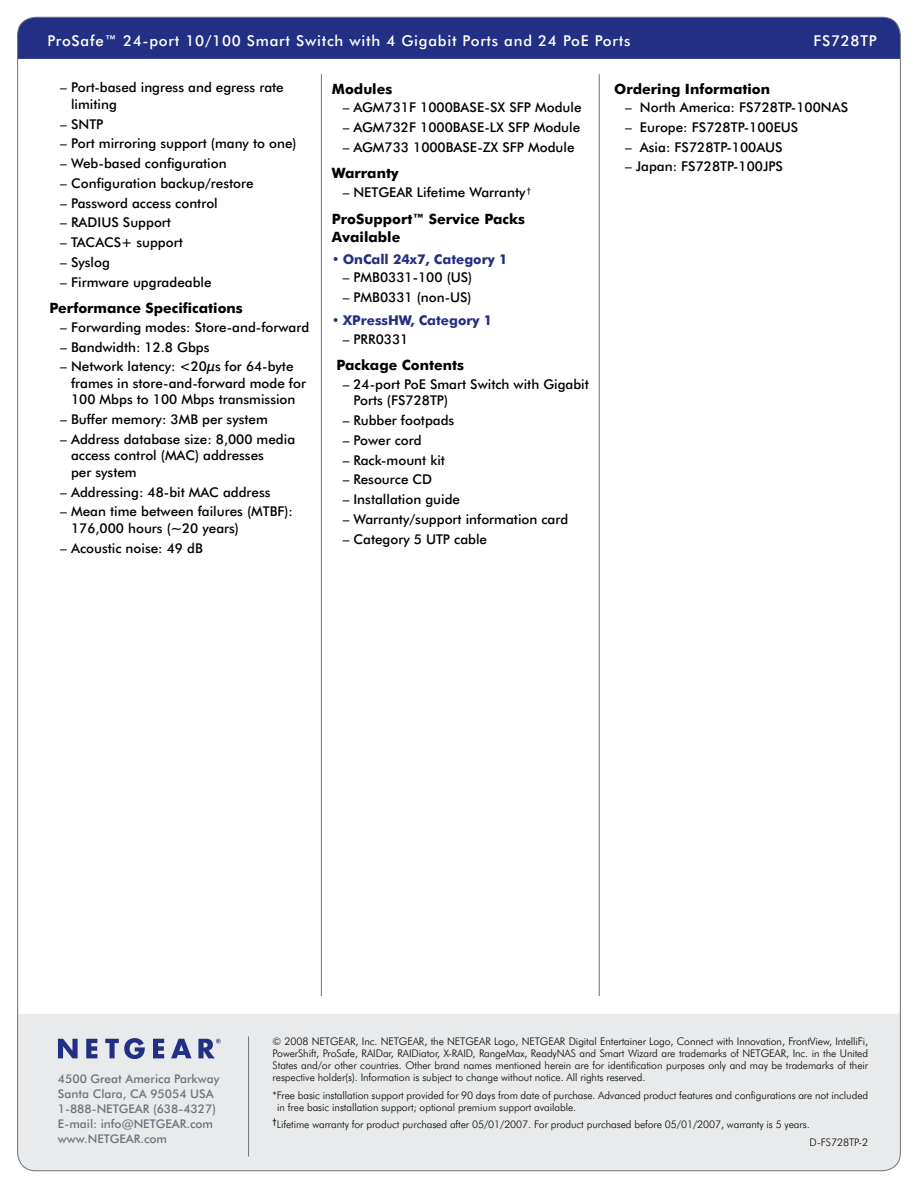
<style>
.page{position:relative;width:918px;height:1188px;background:#fff}
.page>*{position:absolute;margin:0;border:0;box-sizing:border-box;transform-origin:0 0}
.t1{font:500 15px "Futura BT";letter-spacing:.05em;color:#fff}
.t2{font:700 14.25px/18px "Futura BT";color:#000}
.t3{font:500 13.5px/16.5px "Futura BT";color:#000}
.t4{font:700 13.5px "Futura BT";color:#232f84}
.t5{font:500 12px/15px "Futura BT";color:#6b747c}
.t6{font:300 10.5px/12px "Futura BT";letter-spacing:-.005em;color:#000}
</style>
<div class="page">
<div style="left:18px;top:1014px;width:883px;height:157px;background:#e9eaeb"></div>
<svg style="left:58px;top:1039px;width:20px;height:19px"></svg>
<svg style="left:86px;top:1039px;width:11px;height:19px"></svg>
<svg style="left:105px;top:1038px;width:40px;height:21px"></svg>
<svg style="left:153px;top:1039px;width:11px;height:19px"></svg>
<svg style="left:171px;top:1039px;width:21px;height:19px"></svg>
<svg style="left:198px;top:1039px;width:23px;height:19px"></svg>
<div style="left:17px;top:17px;width:883px;height:42px;background:#232f84"></div>
<hr style="left:248px;top:1036px;width:1px;height:121px;background:#6b747c">
<hr style="left:321px;top:74px;width:1px;height:922px;background:#6b747c">
<hr style="left:599px;top:74px;width:1px;height:922px;background:#6b747c">
<p class="t1" style="left:47px;top:32px;width:585px">ProSafe™ 24-port 10/100 Smart Switch with 4 Gigabit Ports and 24 PoE Ports</p>
<p class="t1" style="left:813px;top:32px;width:65px">FS728TP</p>
<p class="t3" style="left:71px;top:79px;width:214px;text-indent:-11px">– Port-based ingress and egress rate limiting</p>
<p class="t3" style="left:60px;top:116px;width:45px">– SNTP</p>
<p class="t3" style="left:60px;top:135px;width:238px">– Port mirroring support (many to one)</p>
<p class="t3" style="left:60px;top:155px;width:168px">– Web-based configuration</p>
<p class="t3" style="left:60px;top:175px;width:195px">– Configuration backup/restore</p>
<p class="t3" style="left:60px;top:194px;width:159px">– Password access control</p>
<p class="t3" style="left:60px;top:214px;width:112px">– RADIUS Support</p>
<p class="t3" style="left:60px;top:234px;width:124px">– TACACS+ support</p>
<p class="t3" style="left:60px;top:254px;width:51px">– Syslog</p>
<p class="t3" style="left:60px;top:273px;width:153px">– Firmware upgradeable</p>
<p class="t2" style="left:50px;top:299px;width:195px">Performance Specifications</p>
<p class="t3" style="left:60px;top:319px;width:250px">– Forwarding modes: Store-and-forward</p>
<p class="t3" style="left:60px;top:339px;width:151px">– Bandwidth: 12.8 Gbps</p>
<p class="t3" style="left:71px;top:358px;width:236px;text-indent:-11px">– Network latency: &lt;20µs for 64-byte frames in store-and-forward mode for<br>100 Mbps to 100 Mbps transmission</p>
<p class="t3" style="left:60px;top:411px;width:209px">– Buffer memory: 3MB per system</p>
<p class="t3" style="left:71px;top:431px;width:226px;text-indent:-11px">– Address database size: 8,000 media access control (MAC) addresses<br>per system</p>
<p class="t3" style="left:60px;top:483px;width:212px">– Addressing: 48-bit MAC address</p>
<p class="t3" style="left:71px;top:503px;width:223px;text-indent:-11px">– Mean time between failures (MTBF):<br>176,000 hours (~20 years)</p>
<p class="t3" style="left:60px;top:539px;width:144px">– Acoustic noise: 49 dB</p>
<p class="t2" style="left:614px;top:79px;width:157px">Ordering Information</p>
<p class="t3" style="left:625px;top:99px;width:225px">– North America: FS728TP-100NAS</p>
<p class="t3" style="left:625px;top:119px;width:175px">– Europe: FS728TP-100EUS</p>
<p class="t3" style="left:625px;top:139px;width:159px">– Asia: FS728TP-100AUS</p>
<p class="t3" style="left:625px;top:158px;width:159px">– Japan: FS728TP-100JPS</p>
<p class="t2" style="left:332px;top:79px;width:62px">Modules</p>
<p class="t3" style="left:343px;top:99px;width:240px">– AGM731F 1000BASE-SX SFP Module</p>
<p class="t3" style="left:343px;top:119px;width:239px">– AGM732F 1000BASE-LX SFP Module</p>
<p class="t3" style="left:343px;top:139px;width:233px">– AGM733 1000BASE-ZX SFP Module</p>
<p class="t2" style="left:332px;top:164px;width:68px">Warranty</p>
<p class="t3" style="left:343px;top:184px;width:190px">– NETGEAR Lifetime Warranty <sup>†</sup></p>
<p class="t2" style="left:332px;top:209px;width:195px">ProSupport™ Service Packs<br>Available</p>
<p class="t4" style="left:332px;top:251px;width:177px">• OnCall 24x7, Category 1</p>
<p class="t3" style="left:343px;top:269px;width:131px">– PMB0331-100 (US)</p>
<p class="t3" style="left:343px;top:289px;width:131px">– PMB0331 (non-US)</p>
<p class="t4" style="left:332px;top:312px;width:162px">• XPressHW, Category 1</p>
<p class="t3" style="left:343px;top:330px;width:67px">– PRR0331</p>
<p class="t2" style="left:336px;top:356px;width:129px">Package Contents</p>
<p class="t3" style="left:353px;top:376px;width:237px;text-indent:-11px">– 24-port PoE Smart Switch with Gigabit<br>Ports (FS728TP)</p>
<p class="t3" style="left:343px;top:412px;width:113px">– Rubber footpads</p>
<p class="t3" style="left:343px;top:432px;width:80px">– Power cord</p>
<p class="t3" style="left:343px;top:451px;width:104px">– Rack-mount kit</p>
<p class="t3" style="left:343px;top:471px;width:91px">– Resource CD</p>
<p class="t3" style="left:343px;top:491px;width:119px">– Installation guide</p>
<p class="t3" style="left:343px;top:511px;width:227px">– Warranty/support information card</p>
<p class="t3" style="left:343px;top:530px;width:146px">– Category 5 UTP cable</p>
<p class="t5" style="left:58px;top:1072px;width:163px">4500 Great America Parkway<br>Santa Clara, CA 95054 USA<br>1-888-NETGEAR (638-4327)<br>E-mail: info@NETGEAR.com www.NETGEAR.com</p>
<p class="t6" style="left:273px;top:1036px;width:597px;text-align:justify">© 2008 NETGEAR, Inc. NETGEAR, the NETGEAR Logo, NETGEAR Digital Entertainer Logo, Connect with Innovation, FrontView, IntelliFi, PowerShift, ProSafe, RAIDar, RAIDiator, X-RAID, RangeMax, ReadyNAS and Smart Wizard are trademarks of NETGEAR, Inc. in the United States and/or other countries. Other brand names mentioned herein are for identification purposes only and may be trademarks of their respective holder(s). Information is subject to change without notice. All rights reserved.</p>
<p class="t6" style="left:277px;top:1089px;width:592px;text-indent:-5px">*Free basic installation support provided for 90 days from date of purchase. Advanced product features and configurations are not included in free basic installation support; optional premium support available.</p>
<p class="t6" style="left:810px;top:1116px;width:60px;line-height:17.4px;text-indent:-537px"><sup>†</sup>Lifetime warranty for product purchased after 05/01/2007. For product purchased before 05/01/2007, warranty is 5 years.<br>D-FS728TP-2</p>
</div>
